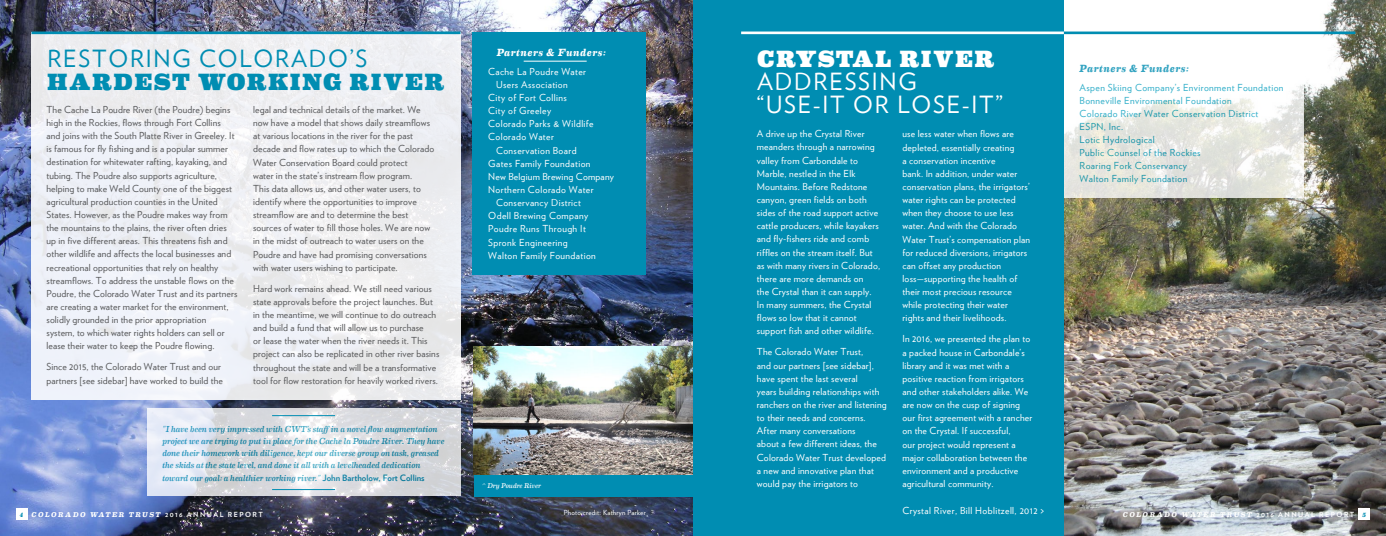
<style>
.page{position:relative;width:1386px;height:536px;background:#fff}
.page>*{position:absolute;margin:0;border:0;box-sizing:border-box;transform-origin:0 0}
.t1{font:23.62px/23.1px "Verlag";letter-spacing:.075em;color:#fff}
.t2{font:23.62px "Verlag";letter-spacing:.075em;color:#008db2}
.t3{font:900 23.62px "Eames Century Modern";letter-spacing:.08em;color:#008db2}
.t4{font:900 23.62px "Eames Century Modern";letter-spacing:.085em;color:#fff}
.t5{font:italic 700 10.5px "Eames Century Modern";letter-spacing:.055em;color:#fff}
.t6{font:italic 700 10.5px "Eames Century Modern";letter-spacing:.055em;color:#008db2}
.t7{font:9.62px/13.1px "Verlag";letter-spacing:.01em;color:#58595b}
.t8{font:9.62px/13.1px "Verlag";letter-spacing:.02em;color:#fff}
.t9{font:9.62px "Verlag";letter-spacing:.04em;color:#fff}
.t10{font:9.62px/13.1px "Verlag";letter-spacing:.04em;color:#009cbd}
.t11{font:italic 8.75px/12.2px "Eames Century Modern";color:#008db2}
.t12{font:italic 700 7px "Eames Century Modern";letter-spacing:.21em;color:#fff}
.t13{font:7px "Verlag";letter-spacing:.03em;color:#fff}
.t14{font:italic 7px "Eames Century Modern";color:#fff}
.t15{font:italic 700 6.12px "Eames Century Modern";color:#008db2}
.s1{font-family:"Verlag";font-weight:700;font-style:normal}
.s2{font-size:6.12px;color:#008db2}
.s3{font-family:"Verlag";font-style:normal}
</style>
<div class="page">
<img style="left:0;top:0;width:693px;height:536px">
<img style="left:1064px;top:0;width:322px;height:536px">
<div style="left:31px;top:32px;width:429px;height:367px;background:linear-gradient(to right,#eff1f8,#eeeeef)"></div>
<div style="left:693px;top:0;width:371px;height:536px;background:#008db2"></div>
<div style="left:472px;top:32px;width:174px;height:242px;background:#008db2"></div>
<hr style="left:524px;top:61px;width:63px;height:1px;background:#fff">
<svg style="left:1064px;top:48px;width:239px;height:150px"></svg>
<hr style="left:1088px;top:76px;width:63px;height:1px;background:#fff">
<img style="left:474px;top:346px;width:219px;height:128px">
<div style="left:474px;top:474px;width:219px;height:22px;background:#008db2"></div>
<hr style="left:32px;top:32px;width:428px;height:2px;background:#008db2">
<hr style="left:1064px;top:32px;width:291px;height:2px;background:#008db2">
<hr style="left:741px;top:32px;width:323px;height:2px;background:#fff">
<svg style="left:147px;top:408px;width:313px;height:88px;background:#dfe0e5"></svg>
<hr style="left:272px;top:415px;width:63px;height:1px;background:#008db2">
<hr style="left:272px;top:489px;width:63px;height:1px;background:#008db2">
<div style="left:16px;top:508px;width:11px;height:12px;background:#fff"></div>
<div style="left:1358px;top:508px;width:12px;height:12px;background:#fff"></div>
<h1 class="t2" style="left:47px;top:40px;width:321px">RESTORING COLORADO’S</h1>
<h1 class="t3" style="left:48px;top:63px;width:398px">HARDEST WORKING RIVER</h1>
<p class="t5" style="left:497px;top:45px;width:111px">Partners &amp; Funders:</p>
<p class="t9" style="left:488px;top:64px;width:99px">Cache La Poudre Water</p>
<p class="t9" style="left:496px;top:77px;width:73px">Users Association</p>
<p class="t9" style="left:488px;top:90px;width:80px">City of Fort Collins</p>
<p class="t9" style="left:488px;top:103px;width:64px">City of Greeley</p>
<p class="t9" style="left:488px;top:117px;width:107px">Colorado Parks &amp; Wildlife</p>
<p class="t9" style="left:488px;top:130px;width:67px">Colorado Water</p>
<p class="t9" style="left:496px;top:143px;width:82px">Conservation Board</p>
<p class="t9" style="left:488px;top:156px;width:104px">Gates Family Foundation</p>
<p class="t8" style="left:488px;top:169px;width:127px">New Belgium Brewing Company</p>
<p class="t9" style="left:488px;top:182px;width:107px">Northern Colorado Water</p>
<p class="t9" style="left:496px;top:195px;width:86px">Conservancy District</p>
<p class="t9" style="left:488px;top:208px;width:101px">Odell Brewing Company</p>
<p class="t9" style="left:488px;top:222px;width:99px">Poudre Runs Through It</p>
<p class="t9" style="left:488px;top:235px;width:81px">Spronk Engineering</p>
<p class="t9" style="left:488px;top:248px;width:109px">Walton Family Foundation</p>
<h1 class="t4" style="left:757px;top:41px;width:239px">CRYSTAL RIVER</h1>
<h1 class="t1" style="left:757px;top:69px;width:248px">ADDRESSING “USE-IT OR LOSE-IT”</h1>
<p class="t6" style="left:1080px;top:60px;width:111px">Partners &amp; Funders:</p>
<p class="t10" style="left:1080px;top:80px;width:205px">Aspen Skiing Company’s Environment Foundation<br>Bonneville Environmental Foundation<br>Colorado River Water Conservation District<br>ESPN, Inc.<br>Lotic Hydrological<br>Public Counsel of the Rockies<br>Roaring Fork Conservancy<br>Walton Family Foundation</p>
<p class="t7" style="left:47px;top:102px;width:192px">The Cache La Poudre River (the Poudre) begins high in the Rockies, flows through Fort Collins<br>and joins with the South Platte River in Greeley. It is famous for fly fishing and is a popular summer destination for whitewater rafting, kayaking, and tubing. The Poudre also supports agriculture, helping to make Weld County one of the biggest agricultural production counties in the United States. However, as the Poudre makes way from the mountains to the plains, the river often dries up in five different areas. This threatens fish and other wildlife and affects the local businesses and recreational opportunities that rely on healthy streamflows. To address the unstable flows on the Poudre, the Colorado Water Trust and its partners are creating a water market for the environment, solidly grounded in the prior appropriation<br>system, to which water rights holders can sell or lease their water to keep the Poudre flowing.</p>
<p class="t7" style="left:47px;top:360px;width:178px">Since 2015, the Colorado Water Trust and our partners [see sidebar] have worked to build the</p>
<p class="t7" style="left:253px;top:102px;width:183px">legal and technical details of the market. We now have a model that shows daily streamflows at various locations in the river for the past decade and flow rates up to which the Colorado Water Conservation Board could protect<br>water in the state’s instream flow program.<br>This data allows us, and other water users, to identify where the opportunities to improve streamflow are and to determine the best sources of water to fill those holes. We are now in the midst of outreach to water users on the Poudre and have had promising conversations with water users wishing to participate.</p>
<p class="t7" style="left:253px;top:281px;width:188px">Hard work remains ahead. We still need various state approvals before the project launches. But in the meantime, we will continue to do outreach and build a fund that will allow us to purchase<br>or lease the water when the river needs it. This project can also be replicated in other river basins throughout the state and will be a transformative tool for flow restoration for heavily worked rivers.</p>
<p class="t8" style="left:757px;top:127px;width:125px">A drive up the Crystal River meanders through a narrowing valley from Carbondale to<br>Marble, nestled in the Elk<br>Mountains. Before Redstone canyon, green fields on both sides of the road support active cattle producers, while kayakers and fly-fishers ride and comb riffles on the stream itself. But as with many rivers in Colorado, there are more demands on<br>the Crystal than it can supply.<br>In many summers, the Crystal flows so low that it cannot support fish and other wildlife.</p>
<p class="t8" style="left:757px;top:345px;width:131px">The Colorado Water Trust,<br>and our partners [see sidebar], have spent the last several<br>years building relationships with ranchers on the river and listening to their needs and concerns.<br>After many conversations<br>about a few different ideas, the<br>Colorado Water Trust developed a new and innovative plan that would pay the irrigators to</p>
<p class="t8" style="left:903px;top:127px;width:129px">use less water when flows are depleted, essentially creating<br>a conservation incentive<br>bank. In addition, under water conservation plans, the irrigators’ water rights can be protected when they choose to use less water. And with the Colorado<br>Water Trust’s compensation plan for reduced diversions, irrigators can offset any production loss—supporting the health of their most precious resource while protecting their water rights and their livelihoods.</p>
<p class="t8" style="left:903px;top:332px;width:131px">In 2016, we presented the plan to a packed house in Carbondale’s library and it was met with a positive reaction from irrigators and other stakeholders alike. We are now on the cusp of signing our first agreement with a rancher on the Crystal. If successful,<br>our project would represent a major collaboration between the environment and a productive agricultural community.</p>
<p class="t11" style="left:162px;top:421px;width:284px">"I have been very impressed with CWT’s staff in a novel flow augmentation project we are trying to put in place for the Cache la Poudre River. They have done their homework with diligence, kept our diverse group on task, greased the skids at the state level, and done it all with a levelheaded dedication toward our goal: a healthier working river." <span class="s1">John Bartholow, Fort Collins</span></p>
<p class="t12" style="left:20px;top:509px;width:245px"><span class="s2">4</span> COLORADO WATER TRUST <span class="s3">2016 ANNUAL REPORT</span></p>
<p class="t15" style="left:1363px;top:509px;width:5px">5</p>
<p class="t14" style="left:482px;top:480px;width:61px">^ Dry Poudre River</p>
<p class="t9" style="left:903px;top:503px;width:143px">Crystal River, Bill Hoblitzell, 2012 &gt;</p>
<p class="t13" style="left:564px;top:507px;width:84px">Photo credit: Kathryn Parker</p>
<p class="t12" style="left:1123px;top:509px;width:233px">COLORADO WATER TRUST <span class="s3">2016 ANNUAL REPORT</span></p>
</div>
